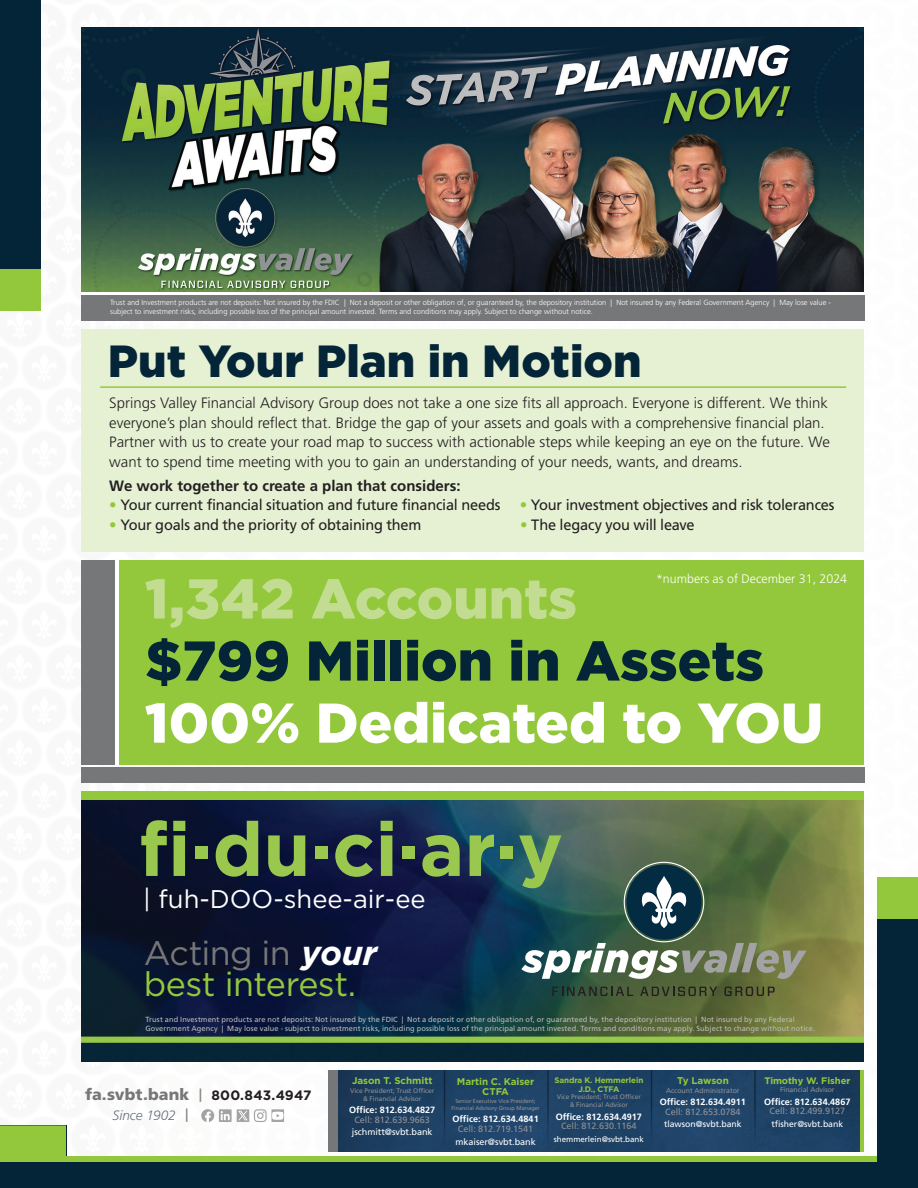
<style>
.page{position:relative;width:918px;height:1188px;background:#fff}
.page>*{position:absolute;margin:0;border:0;box-sizing:border-box;transform-origin:0 0}
.t1{font:700 75.6px "Gotham";color:#9ac84e}
.t2{font:900 55.95px "Gotham";color:#042438}
.t3{font:900 55.95px "Gotham";color:#fff}
.t4{font:900 55.95px "Gotham";color:#c2dd92}
.t5{font:900 45px "Gotham";color:#042438}
.t6{font:34.05px/31.7px "Gotham";letter-spacing:-.015em;color:#94c83c}
.t7{font:25.65px "Gotham";color:#fff}
.t8{font:900 16.05px "Frutiger";letter-spacing:.005em;color:#767779}
.t9{font:300 15px/19.5px "Frutiger";color:#231f20}
.t10{font:15px "Frutiger";letter-spacing:-.015em;color:#231f20}
.t11{font:700 15px "Frutiger";color:#231f20}
.t12{font:italic 300 13.65px "Frutiger";color:#6a717f}
.t13{font:300 12.45px "Frutiger";color:#fff}
.t14{font:700 9.75px/9.8px "Gotham";letter-spacing:-.005em;color:#94c83c;text-align:center}
.t15{font:700 9.45px "Gotham";letter-spacing:-.01em;color:#94c83c}
.t16{font:700 9.15px "Frutiger";color:#fff}
.t17{font:9.15px "Frutiger";letter-spacing:-.005em;color:#919093}
.t18{font:9.15px "Frutiger";letter-spacing:-.005em;color:#fff}
.t19{font:8.7px "Frutiger";letter-spacing:-.005em;color:#fff}
.t20{font:700 8.1px/8.4px "Gotham";letter-spacing:-.01em;color:#94c83c;text-align:center}
.t21{font:8.1px "Frutiger";letter-spacing:-.005em;color:#fff}
.t22{font:300 7.5px/8.7px "Frutiger";color:#fff}
.t23{font:7.35px/9px "Frutiger";letter-spacing:.01em;color:#bebbbc}
.t24{font:7.05px "Frutiger";letter-spacing:-.005em;color:#919093}
.t25{font:6.6px/7.6px "Frutiger";letter-spacing:-.005em;color:#919093;text-align:center}
.t26{font:5.55px/6.3px "Frutiger";letter-spacing:-.01em;color:#919093;text-align:center}
.s1{color:#94c83c}
.s2{color:#767779}
.s3{font-weight:700;font-style:italic;color:#fff}
.s4{font-family:"Gotham";font-weight:500;font-size:14.4px;color:#858589}
.s5{font-family:"Gotham";font-weight:700;font-size:13.65px;color:#231f20}
.s6{font-family:"Gotham";font-weight:500;font-style:normal;font-size:14.4px;color:#858589}
</style>
<div class="page">
<div style="left:0;top:258px;width:40px;height:53px;background:#94c83c"></div>
<div style="left:0;top:0;width:40px;height:269px;background:#042438"></div>
<div style="left:0;top:1125px;width:66px;height:57px;background:#94c83c"></div>
<div style="left:0;top:1156px;width:918px;height:32px;background:#94c83c"></div>
<div style="left:0;top:1162px;width:918px;height:26px;background:#042438"></div>
<div style="left:878px;top:878px;width:40px;height:52px;background:#94c83c"></div>
<div style="left:878px;top:920px;width:40px;height:268px;background:#042438"></div>
<div style="left:81px;top:560px;width:782px;height:205px;background:#94c83c"></div>
<div style="left:81px;top:560px;width:38px;height:205px;background:#fff"></div>
<div style="left:81px;top:560px;width:34px;height:205px;background:#767779"></div>
<div style="left:82px;top:329px;width:782px;height:222px;background:#e6f1d4"></div>
<hr style="left:100px;top:386px;width:746px;height:2px;background:#94c83c">
<img style="left:81px;top:27px;width:783px;height:265px">
<div style="left:81px;top:295px;width:783px;height:26px;background:#767779"></div>
<div style="left:81px;top:768px;width:783px;height:15px;background:#767779"></div>
<img style="left:81px;top:800px;width:783px;height:262px">
<div style="left:81px;top:792px;width:783px;height:8px;background:#94c83c"></div>
<svg style="left:521px;top:862px;width:286px;height:117px"></svg>
<svg style="left:552px;top:987px;width:81px;height:9px"></svg>
<svg style="left:640px;top:987px;width:77px;height:9px"></svg>
<svg style="left:724px;top:987px;width:51px;height:9px"></svg>
<img style="left:338px;top:1070px;width:522px;height:82px">
<div style="left:328px;top:1070px;width:10px;height:82px;background:#767779"></div>
<hr style="left:860px;top:1070px;width:4px;height:82px;background:#94c83c">
<svg style="left:219px;top:1109px;width:13px;height:13px"></svg>
<svg style="left:221px;top:1111px;width:9px;height:9px"></svg>
<svg style="left:201px;top:1109px;width:13px;height:13px"></svg>
<svg style="left:237px;top:1109px;width:47px;height:13px"></svg>
<p class="t22" style="left:110px;top:298px;width:722px">Trust and Investment products are not deposits: Not insured by the FDIC | Not a deposit or other obligation of, or guaranteed by, the depository institution | Not insured by any Federal Government Agency | May lose value - subject to investment risks, including possible loss of the principal amount invested. Terms and conditions may apply. Subject to change without notice.</p>
<h3 class="t5" style="left:108px;top:330px;width:535px">Put Your Plan in Motion</h3>
<p class="t9" style="left:109px;top:394px;width:722px">Springs Valley Financial Advisory Group does not take a one size fits all approach. Everyone is different. We think everyone’s plan should reflect that. Bridge the gap of your assets and goals with a comprehensive financial plan.<br>Partner with us to create your road map to success with actionable steps while keeping an eye on the future. We want to spend time meeting with you to gain an understanding of your needs, wants, and dreams.</p>
<p class="t11" style="left:109px;top:477px;width:353px">We work together to create a plan that considers:</p>
<p class="t10" style="left:109px;top:496px;width:393px"><span class="s1">•</span> Your current financial situation and future financial needs</p>
<p class="t10" style="left:520px;top:496px;width:316px"><span class="s1">•</span> Your investment objectives and risk tolerances</p>
<p class="t10" style="left:109px;top:516px;width:314px"><span class="s1">•</span> Your goals and the priority of obtaining them</p>
<p class="t10" style="left:520px;top:516px;width:176px"><span class="s1">•</span> The legacy you will leave</p>
<p class="t13" style="left:656px;top:571px;width:193px">*numbers as of December 31, 2024</p>
<h2 class="t4" style="left:145px;top:560px;width:434px">1,342 Accounts</h2>
<h2 class="t2" style="left:145px;top:622px;width:621px">$799 Million in Assets</h2>
<h2 class="t3" style="left:145px;top:684px;width:680px">100% Dedicated to YOU</h2>
<h1 class="t1" style="left:139px;top:799px;width:425px">fi·du·ci·ar·y</h1>
<h3 class="t7" style="left:143px;top:883px;width:284px">| fuh-DOO-shee-air-ee</h3>
<h3 class="t6" style="left:144px;top:936px;width:235px"><span class="s2">Acting in</span> <span class="s3">your </span>best interest.</h3>
<p class="t23" style="left:145px;top:1015px;width:671px">Trust and Investment products are not deposits: Not insured by the FDIC | Not a deposit or other obligation of, or guaranteed by, the depository institution | Not insured by any Federal<br>Government Agency | May lose value - subject to investment risks, including possible loss of the principal amount invested. Terms and conditions may apply. Subject to change without notice.</p>
<p class="t8" style="left:85px;top:1085px;width:228px">fa.svbt.bank <span class="s4">|</span> <span class="s5">800.843.4947</span></p>
<p class="t12" style="left:113px;top:1108px;width:78px">Since 1902 <span class="s6">|</span></p>
<p class="t14" style="left:352px;top:1076px;width:82px">Jason T. Schmitt</p>
<p class="t25" style="left:350px;top:1087px;width:86px">Vice President; Trust Officer &amp; Financial Advisor</p>
<p class="t16" style="left:349px;top:1105px;width:88px">Office: 812.634.4827</p>
<p class="t17" style="left:354px;top:1114px;width:77px">Cell: 812.639.9663</p>
<p class="t18" style="left:352px;top:1127px;width:82px">jschmitt@svbt.bank</p>
<p class="t14" style="left:457px;top:1077px;width:79px">Martin C. Kaiser<br>CTFA</p>
<p class="t26" style="left:451px;top:1098px;width:90px">Senior Executive Vice President;<br>Financial Advisory Group Manager</p>
<p class="t16" style="left:453px;top:1114px;width:88px">Office: 812.634.4841</p>
<p class="t17" style="left:458px;top:1123px;width:77px">Cell: 812.719.1541</p>
<p class="t18" style="left:455px;top:1136px;width:82px">mkaiser@svbt.bank</p>
<p class="t20" style="left:554px;top:1076px;width:91px">Sandra K. Hemmerlein<br>J.D., CTFA</p>
<p class="t25" style="left:557px;top:1093px;width:86px">Vice President; Trust Officer &amp; Financial Advisor</p>
<p class="t16" style="left:556px;top:1111px;width:88px">Office: 812.634.4917</p>
<p class="t17" style="left:561px;top:1121px;width:77px">Cell: 812.630.1164</p>
<p class="t21" style="left:554px;top:1134px;width:92px">shemmerlein@svbt.bank</p>
<p class="t14" style="left:677px;top:1076px;width:53px">Ty Lawson</p>
<p class="t24" style="left:666px;top:1086px;width:75px">Account Administrator</p>
<p class="t16" style="left:660px;top:1097px;width:88px">Office: 812.634.4911</p>
<p class="t17" style="left:665px;top:1106px;width:77px">Cell: 812.653.0784</p>
<p class="t19" style="left:664px;top:1119px;width:79px">tlawson@svbt.bank</p>
<p class="t15" style="left:764px;top:1074px;width:88px">Timothy W. Fisher</p>
<p class="t24" style="left:780px;top:1085px;width:56px">Financial Advisor</p>
<p class="t16" style="left:764px;top:1096px;width:88px">Office: 812.634.4867</p>
<p class="t17" style="left:770px;top:1106px;width:77px">Cell: 812.499.9127</p>
<p class="t19" style="left:771px;top:1119px;width:73px">tfisher@svbt.bank</p>
</div>
